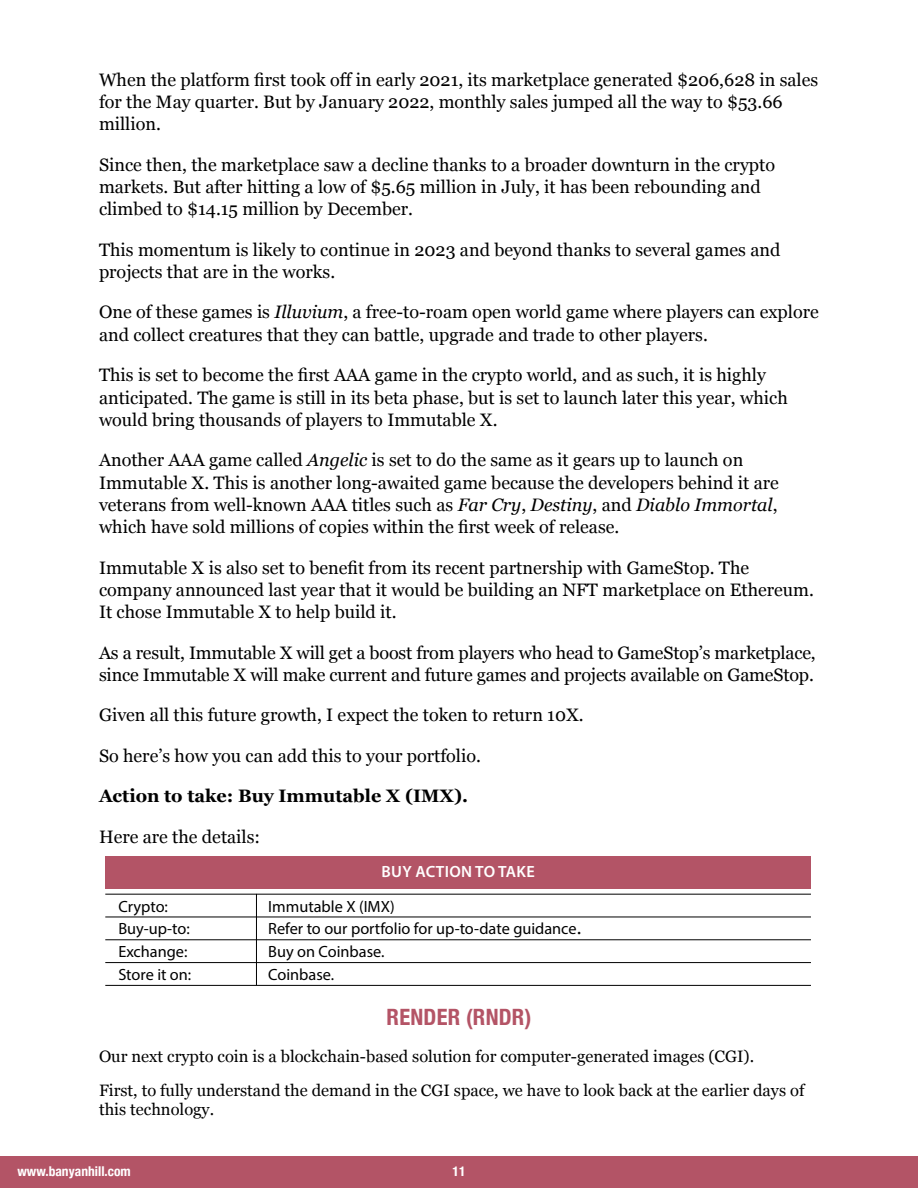
<style>
.page{position:relative;width:918px;height:1188px;background:#fff}
.page>*{position:absolute;margin:0;border:0;box-sizing:border-box;transform-origin:0 0}
.t1{font:700 condensed 22.5px "Helvetica Neue";letter-spacing:.01em;color:#b45466}
.t2{font:18px/22.4px "Georgia";color:#000}
.t3{font:700 18px "Georgia";color:#000}
.t4{font:16.5px/33.9px "Georgia";color:#000}
.t5{font:16.35px "Myriad Pro";color:#000}
.t6{font:600 16.35px "Myriad Pro";letter-spacing:.02em;color:#fff}
.t7{font:700 condensed 13.5px "Helvetica Neue";color:#fff}
.s1{font-style:italic}
.s2{font-family:"Georgia";font-size:17.85px}
</style>
<div class="page">
<div style="left:0;top:1156px;width:918px;height:32px;background:#b35466"></div>
<div style="left:106px;top:857px;width:705px;height:32px;background:#b35466"></div>
<hr style="left:105px;top:894px;width:706px;height:1px;background:#000">
<hr style="left:105px;top:917px;width:706px;height:1px;background:#000">
<hr style="left:105px;top:939px;width:706px;height:1px;background:#000">
<hr style="left:105px;top:962px;width:706px;height:1px;background:#000">
<hr style="left:105px;top:985px;width:706px;height:1px;background:#000">
<hr style="left:256px;top:894px;width:1px;height:91px;background:#000">
<p class="t2" style="left:99px;top:67px;width:721px">When the platform first took off in early 2021, its marketplace generated $206,628 in sales for the May quarter. But by January 2022, monthly sales jumped all the way to $53.66 million.</p>
<p class="t2" style="left:99px;top:153px;width:678px">Since then, the marketplace saw a decline thanks to a broader downturn in the crypto markets. But after hitting a low of $5.65 million in July, it has been rebounding and climbed to $14.15 million by December.</p>
<p class="t2" style="left:99px;top:238px;width:683px">This momentum is likely to continue in 2023 and beyond thanks to several games and projects that are in the works.</p>
<p class="t2" style="left:99px;top:300px;width:721px">One of these games is <span class="s1">Illuvium</span>, a free-to-roam open world game where players can explore and collect creatures that they can battle, upgrade and trade to other players.</p>
<p class="t2" style="left:99px;top:363px;width:690px">This is set to become the first AAA game in the crypto world, and as such, it is highly anticipated. The game is still in its beta phase, but is set to launch later this year, which would bring thousands of players to Immutable X.</p>
<p class="t2" style="left:99px;top:448px;width:681px">Another AAA game called <span class="s1">Angelic</span> is set to do the same as it gears up to launch on Immutable X. This is another long-awaited game because the developers behind it are veterans from well-known AAA titles such as <span class="s1">Far Cry</span>, <span class="s1">Destiny</span>, and <span class="s1">Diablo Immortal</span>, which have sold millions of copies within the first week of release.</p>
<p class="t2" style="left:99px;top:556px;width:716px">Immutable X is also set to benefit from its recent partnership with GameStop. The company announced last year that it would be building an NFT marketplace on Ethereum.<br>It chose Immutable X to help build it.</p>
<p class="t2" style="left:99px;top:641px;width:718px">As a result, Immutable X will get a boost from players who head to GameStop’s marketplace, since Immutable X will make current and future games and projects available on GameStop.</p>
<p class="t2" style="left:99px;top:703px;width:486px">Given all this future growth, I expect the token to return 10X.</p>
<p class="t2" style="left:99px;top:744px;width:383px">So here’s how you can add this to your portfolio.</p>
<p class="t3" style="left:99px;top:782px;width:371px">Action to take: Buy Immutable X (IMX).</p>
<p class="t2" style="left:99px;top:824px;width:163px">Here are the details:</p>
<p class="t6" style="left:381px;top:862px;width:155px">BUY ACTION TO TAKE</p>
<p class="t5" style="left:118px;top:896px;width:51px">Crypto:</p>
<p class="t5" style="left:268px;top:896px;width:128px">Immutable X (IMX)</p>
<p class="t5" style="left:118px;top:919px;width:73px">Buy-up-to:</p>
<p class="t5" style="left:268px;top:919px;width:315px">Refer to our portfolio for up-to-date guidance<span class="s2">.</span></p>
<p class="t5" style="left:118px;top:942px;width:71px">Exchange:</p>
<p class="t5" style="left:268px;top:942px;width:118px">Buy on Coinbase.</p>
<p class="t5" style="left:118px;top:965px;width:75px">Store it on:</p>
<p class="t5" style="left:268px;top:965px;width:67px">Coinbase.</p>
<p class="t1" style="left:387px;top:999px;width:146px">RENDER (RNDR)</p>
<p class="t4" style="left:99px;top:1039px;width:707px">Our next crypto coin is a blockchain-based solution for computer-generated images (CGI).<br>First, to fully understand the demand in the CGI space, we have to look back at the earlier days of</p>
<p class="t4" style="left:99px;top:1092px;width:117px">this technology.</p>
<p class="t7" style="left:17px;top:1160px;width:115px">www.banyanhill.com</p>
<p class="t7" style="left:453px;top:1160px;width:14px">11</p>
</div>
